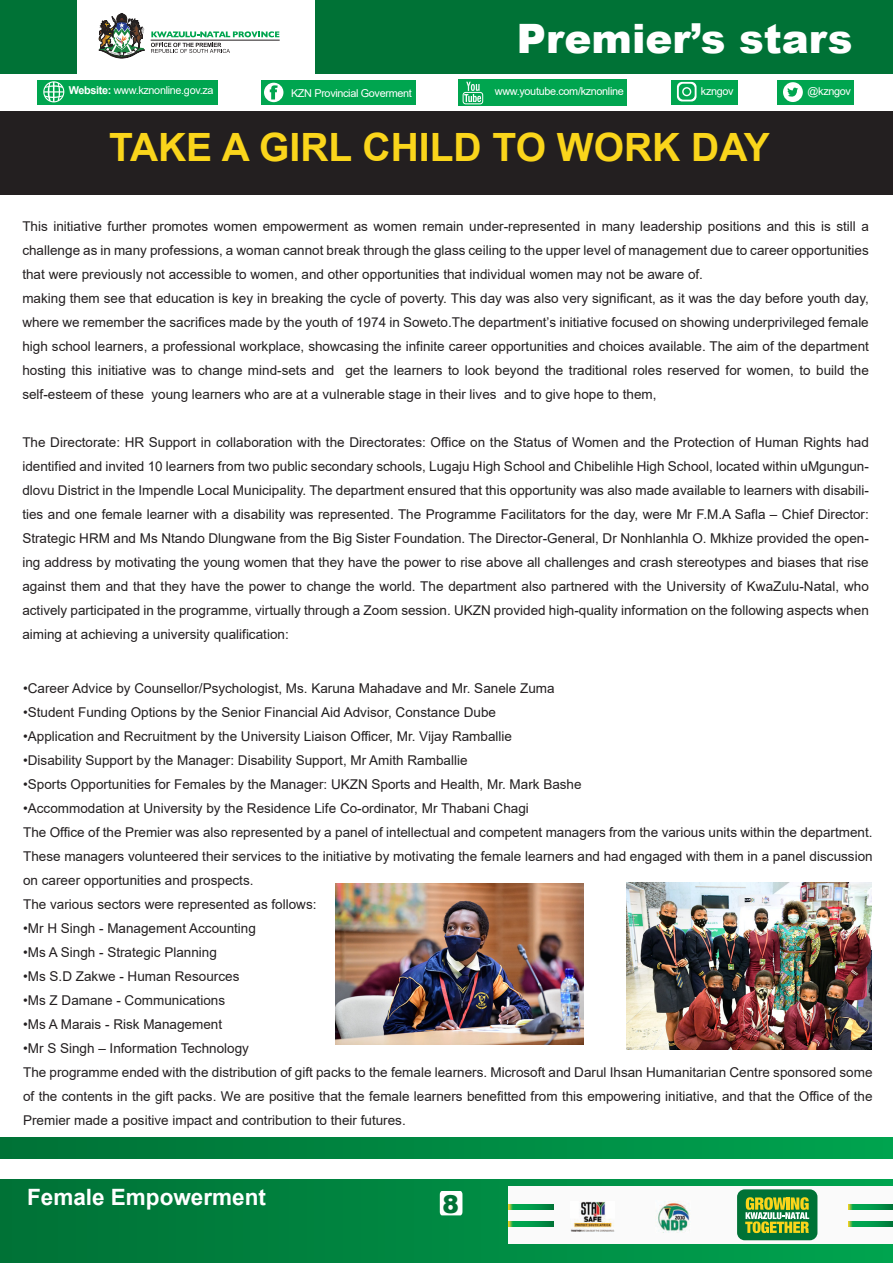
<style>
.page{position:relative;width:893px;height:1263px;background:#fff}
.page>*{position:absolute;margin:0;border:0;box-sizing:border-box;transform-origin:0 0}
.t1{font:900 40.5px "Arial";color:#fff}
.t2{font:700 39px "Arial";color:#fad51b}
.t3{font:900 24.75px "Arial";color:#007236}
.t4{font:700 22.5px "Arial";color:#fff}
.t5{font:13.5px/24px "Arial";color:#231f20}
.t6{font:10.8px "Arial";letter-spacing:-.03em;color:#fff}
.s1{font-weight:700}
</style>
<div class="page">
<div style="left:0;top:0;width:893px;height:73px;background:#007236"></div>
<div style="left:77px;top:0;width:237px;height:74px;background:#fff"></div>
<svg style="left:99px;top:13px;width:46px;height:46px"></svg>
<hr style="left:151px;top:40px;width:129px;height:1px;background:#231f20">
<svg style="left:151px;top:31px;width:128px;height:6px"></svg>
<svg style="left:151px;top:43px;width:79px;height:10px"></svg>
<div style="left:0;top:111px;width:893px;height:83px;background:#231f20"></div>
<div style="left:0;top:1137px;width:893px;height:126px;background:linear-gradient(to right,#007136,#00a34f)"></div>
<div style="left:0;top:1159px;width:893px;height:20px;background:#fff"></div>
<svg style="left:440px;top:1191px;width:22px;height:24px"></svg>
<img style="left:627px;top:882px;width:244px;height:167px">
<img style="left:336px;top:883px;width:247px;height:161px">
<div style="left:508px;top:1186px;width:385px;height:58px;background:#fafafa"></div>
<svg style="left:848px;top:1221px;width:45px;height:6px"></svg>
<svg style="left:848px;top:1204px;width:45px;height:6px"></svg>
<svg style="left:509px;top:1221px;width:44px;height:6px"></svg>
<svg style="left:509px;top:1204px;width:44px;height:6px"></svg>
<img style="left:571px;top:1202px;width:43px;height:30px">
<img style="left:658px;top:1201px;width:32px;height:32px">
<div style="left:737px;top:1189px;width:80px;height:51px;background:#007236;border-radius:8px"></div>
<svg style="left:745px;top:1197px;width:64px;height:36px"></svg>
<div style="left:37px;top:80px;width:181px;height:24px;background:#00a54f"></div>
<svg style="left:43px;top:81px;width:21px;height:21px"></svg>
<div style="left:458px;top:79px;width:168px;height:26px;background:#00a54f"></div>
<div style="left:463px;top:92px;width:20px;height:12px;border:1px solid #fff;border-radius:3px"></div>
<svg style="left:464px;top:82px;width:17px;height:20px"></svg>
<div style="left:261px;top:80px;width:154px;height:24px;background:#00a54f"></div>
<div style="left:264px;top:83px;width:19px;height:19px;background:#fff;border-radius:50%"></div>
<svg style="left:270px;top:85px;width:8px;height:14px"></svg>
<div style="left:671px;top:80px;width:66px;height:24px;background:#00a54f"></div>
<svg style="left:677px;top:82px;width:19px;height:19px"></svg>
<div style="left:777px;top:80px;width:77px;height:24px;background:#00a54f"></div>
<div style="left:783px;top:82px;width:20px;height:20px;background:#fff;border-radius:50%"></div>
<svg style="left:783px;top:86px;width:15px;height:15px"></svg>
<h1 class="t1" style="left:517px;top:9px;width:337px">Premier’s stars</h1>
<p class="t6" style="left:69px;top:83px;width:146px"><span class="s1">Website:</span> www.kznonline.gov.za</p>
<p class="t6" style="left:291px;top:86px;width:122px">KZN Provincial Goverment</p>
<p class="t6" style="left:495px;top:84px;width:130px">www.youtube.com/kznonline</p>
<p class="t6" style="left:701px;top:83px;width:34px">kzngov</p>
<p class="t6" style="left:803px;top:86px;width:45px">@kzngov</p>
<p class="t6" style="left:808px;top:84px;width:45px">@kzngov</p>
<h2 class="t2" style="left:109px;top:120px;width:662px">TAKE A GIRL CHILD TO WORK DAY</h2>
<p class="t5" style="left:22px;top:214px;width:848px">This initiative further promotes women empowerment as women remain under-represented in many leadership positions and this is still a challenge as in many professions, a woman cannot break through the glass ceiling to the upper level of management due to career opportunities that were previously not accessible to women, and other opportunities that individual women may not be aware of.<br>making them see that education is key in breaking the cycle of poverty. This day was also very significant, as it was the day before youth day, where we remember the sacrifices made by the youth of 1974 in Soweto.The department’s initiative focused on showing underprivileged female high school learners, a professional workplace, showcasing the infinite career opportunities and choices available. The aim of the department hosting this initiative was to change mind-sets and get the learners to look beyond the traditional roles reserved for women, to build the self-esteem of these young learners who are at a vulnerable stage in their lives and to give hope to them,</p>
<p class="t5" style="left:22px;top:430px;width:848px;text-align:justify">The Directorate: HR Support in collaboration with the Directorates: Office on the Status of Women and the Protection of Human Rights had identified and invited 10 learners from two public secondary schools, Lugaju High School and Chibelihle High School, located within uMgungun&shy;dlovu District in the Impendle Local Municipality. The department ensured that this opportunity was also made available to learners with disabili&shy;ties and one female learner with a disability was represented. The Programme Facilitators for the day, were Mr F.M.A Safla – Chief Director:<br>Strategic HRM and Ms Ntando Dlungwane from the Big Sister Foundation. The Director-General, Dr Nonhlanhla O. Mkhize provided the open&shy;ing address by motivating the young women that they have the power to rise above all challenges and crash stereotypes and biases that rise against them and that they have the power to change the world. The department also partnered with the University of KwaZulu-Natal, who actively participated in the programme, virtually through a Zoom session. UKZN provided high-quality information on the following aspects when aiming at achieving a university qualification:</p>
<p class="t5" style="left:23px;top:676px;width:533px">•Career Advice by Counsellor/Psychologist, Ms. Karuna Mahadave and Mr. Sanele Zuma</p>
<p class="t5" style="left:23px;top:700px;width:474px">•Student Funding Options by the Senior Financial Aid Advisor, Constance Dube</p>
<p class="t5" style="left:23px;top:724px;width:490px">•Application and Recruitment by the University Liaison Officer, Mr. Vijay Ramballie</p>
<p class="t5" style="left:23px;top:748px;width:446px">•Disability Support by the Manager: Disability Support, Mr Amith Ramballie</p>
<p class="t5" style="left:23px;top:772px;width:560px">•Sports Opportunities for Females by the Manager: UKZN Sports and Health, Mr. Mark Bashe</p>
<p class="t5" style="left:23px;top:796px;width:851px">•Accommodation at University by the Residence Life Co-ordinator, Mr Thabani Chagi<br>The Office of the Premier was also represented by a panel of intellectual and competent managers from the various units within the department.<br>These managers volunteered their services to the initiative by motivating the female learners and had engaged with them in a panel discussion on career opportunities and prospects.<br>The various sectors were represented as follows:</p>
<p class="t5" style="left:23px;top:916px;width:234px">•Mr H Singh - Management Accounting</p>
<p class="t5" style="left:23px;top:940px;width:195px">•Ms A Singh - Strategic Planning</p>
<p class="t5" style="left:23px;top:964px;width:218px">•Ms S.D Zakwe - Human Resources</p>
<p class="t5" style="left:23px;top:988px;width:204px">•Ms Z Damane - Communications</p>
<p class="t5" style="left:23px;top:1012px;width:201px">•Ms A Marais - Risk Management</p>
<p class="t5" style="left:23px;top:1036px;width:851px">•Mr S Singh – Information Technology<br>The programme ended with the distribution of gift packs to the female learners. Microsoft and Darul Ihsan Humanitarian Centre sponsored some of the contents in the gift packs. We are positive that the female learners benefitted from this empowering initiative, and that the Office of the Premier made a positive impact and contribution to their futures.</p>
<h3 class="t4" style="left:27px;top:1181px;width:240px">Female Empowerment</h3>
<h3 class="t3" style="left:443px;top:1186px;width:18px">8</h3>
</div>
